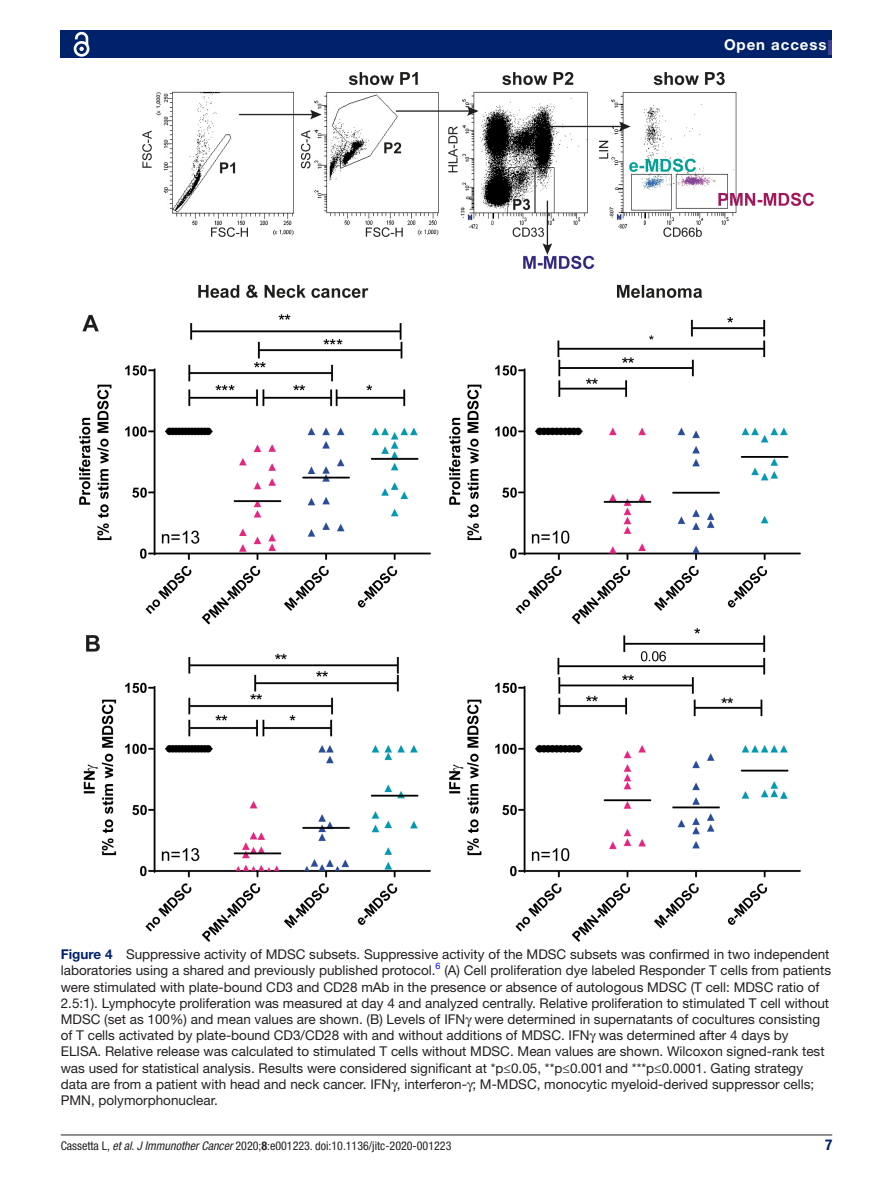
<style>
.page{position:relative;width:893px;height:1191px;background:#fff}
.page>*{position:absolute;margin:0;border:0;box-sizing:border-box;transform-origin:0 0}
.t1{font:700 15px "Helvetica Neue LT Std";letter-spacing:.065em;color:#fff}
.t2{font:700 condensed 15px "Helvetica Neue LT Std";color:#00226b}
.t3{font:13.5px/16.2px "Helvetica Neue LT Std";color:#231f20}
.t4{font:condensed 12px "Helvetica Neue LT Std";color:#231f20}
.t5{font:9px "Helvetica Neue LT Std";color:#00f}
.s1{font-weight:700;color:#00226b}
.s2{font-style:italic}
.s3{font-weight:700}
</style>
<div class="page">
<hr style="left:61px;top:1134px;width:771px;height:1px;background:#231f20">
<div style="left:61px;top:31px;width:771px;height:27px;background:#00226b"></div>
<hr style="left:828px;top:40px;width:4px;height:15px;background:#414099">
<svg style="left:73px;top:31px;width:17px;height:26px"></svg>
<img style="left:79px;top:73px;width:735px;height:868px">
<p class="t1" style="left:724px;top:35px;width:104px">Open access</p>
<p class="t3" style="left:61px;top:946px;width:770px"><span class="s1">Figure 4</span> Suppressive activity of MDSC subsets. Suppressive activity of the MDSC subsets was confirmed in two independent laboratories using a shared and previously published protocol.</p>
<p class="t5" style="left:436px;top:960px;width:6px">6</p>
<p class="t3" style="left:61px;top:962px;width:772px;text-indent:384px">(A) Cell proliferation dye labeled Responder T cells from patients were stimulated with plate-bound CD3 and CD28 mAb in the presence or absence of autologous MDSC (T cell: MDSC ratio of 2.5:1). Lymphocyte proliferation was measured at day 4 and analyzed centrally. Relative proliferation to stimulated T cell without MDSC (set as 100%) and mean values are shown. (B) Levels of IFN were determined in supernatants of cocultures consisting of T cells activated by plate-bound CD3/CD28 with and without additions of MDSC. IFN was determined after 4 days by ELISA. Relative release was calculated to stimulated T cells without MDSC. Mean values are shown. Wilcoxon signed-rank test was used for statistical analysis. Results were considered significant at *p≤0.05, **p≤0.001and ***p≤0.0001. Gating strategy data are from a patient with head and neck cancer. IFN , interferon- ; M-MDSC, monocytic myeloid-derived suppressor cells; PMN, polymorphonuclear.</p>
<p class="t4" style="left:61px;top:1138px;width:392px">Cassetta L, <span class="s2">et al</span>. <span class="s2">J Immunother Cancer</span> 2020;<span class="s3">8</span>:e001223. doi:10.1136/jitc-2020-001223</p>
<p class="t2" style="left:825px;top:1135px;width:9px">7</p>
</div>
